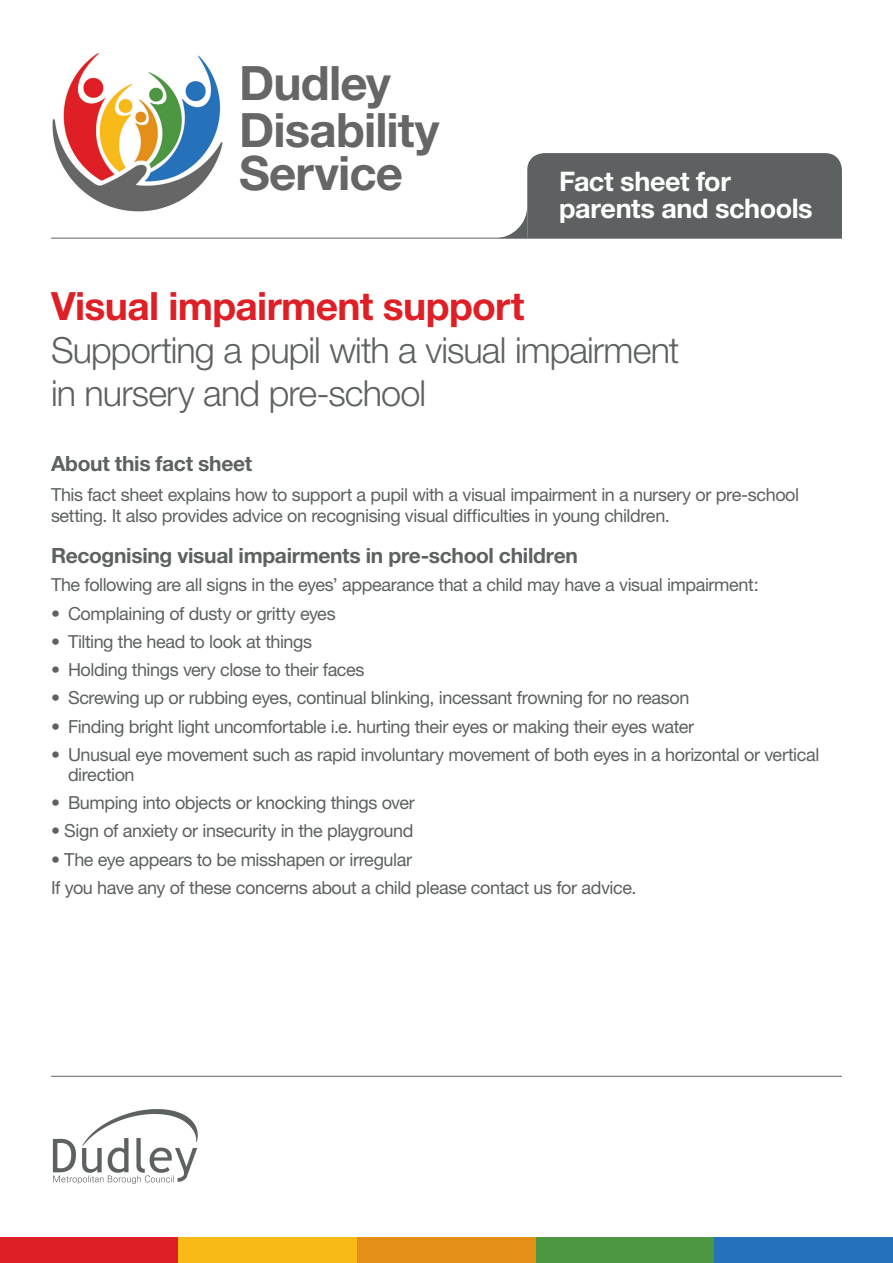
<style>
.page{position:relative;width:893px;height:1263px;background:#fff}
.page>*{position:absolute;margin:0;border:0;box-sizing:border-box;transform-origin:0 0}
.t1{font:700 47.4px/45px "Helvetica Neue";letter-spacing:-.02em;color:#666}
.t2{font:700 39px "Helvetica Neue";letter-spacing:-.015em;color:#de1f26}
.t3{font:300 36px/43.2px "Helvetica Neue";letter-spacing:-.025em;color:#5d6161}
.t4{font:700 27px/27px "Helvetica Neue";letter-spacing:-.015em;color:#fff}
.t5{font:700 21px "Helvetica Neue";letter-spacing:-.015em;color:#5d6161}
.t6{font:18px/21px "Helvetica Neue";letter-spacing:-.025em;color:#5d6161}
</style>
<div class="page">
<div style="left:0;top:1237px;width:179px;height:26px;background:#de1f26"></div>
<div style="left:179px;top:1237px;width:178px;height:26px;background:#f7ba17"></div>
<div style="left:536px;top:1237px;width:178px;height:26px;background:#4d9642"></div>
<div style="left:357px;top:1237px;width:179px;height:26px;background:#e38f18"></div>
<div style="left:714px;top:1237px;width:179px;height:26px;background:#2672ba"></div>
<img style="left:52px;top:53px;width:171px;height:159px">
<img style="left:52px;top:1109px;width:146px;height:75px">
<hr style="left:51px;top:238px;width:791px;height:1px;background:#5d6161">
<hr style="left:51px;top:1076px;width:791px;height:1px;background:#5d6161">
<svg style="left:495px;top:153px;width:347px;height:85px;background:#6b6f6f"></svg>
<h1 class="t1" style="left:239px;top:60px;width:202px">Dudley<br>Disability<br>Service</h1>
<h3 class="t4" style="left:559px;top:167px;width:255px">Fact sheet for parents and schools</h3>
<h2 class="t2" style="left:51px;top:282px;width:475px">Visual impairment support</h2>
<h3 class="t3" style="left:51px;top:328px;width:630px">Supporting a pupil with a visual impairment in nursery and pre-school</h3>
<p class="t5" style="left:51px;top:451px;width:203px">About this fact sheet</p>
<p class="t6" style="left:51px;top:484px;width:750px">This fact sheet explains how to support a pupil with a visual impairment in a nursery or pre-school setting. It also provides advice on recognising visual difficulties in young children.</p>
<p class="t5" style="left:51px;top:542px;width:528px">Recognising visual impairments in pre-school children</p>
<p class="t6" style="left:51px;top:574px;width:709px">The following are all signs in the eyes’ appearance that a child may have a visual impairment:</p>
<p class="t6" style="left:51px;top:602px;width:286px">• Complaining of dusty or gritty eyes</p>
<p class="t6" style="left:51px;top:631px;width:263px">• Tilting the head to look at things</p>
<p class="t6" style="left:51px;top:659px;width:315px">• Holding things very close to their faces</p>
<p class="t6" style="left:51px;top:687px;width:640px">• Screwing up or rubbing eyes, continual blinking, incessant frowning for no reason</p>
<p class="t6" style="left:51px;top:716px;width:645px">• Finding bright light uncomfortable i.e. hurting their eyes or making their eyes water</p>
<p class="t6" style="left:68px;top:744px;width:753px;line-height:19.8px;text-indent:-17px">• Unusual eye movement such as rapid involuntary movement of both eyes in a horizontal or vertical direction</p>
<p class="t6" style="left:51px;top:792px;width:365px">• Bumping into objects or knocking things over</p>
<p class="t6" style="left:51px;top:820px;width:364px">• Sign of anxiety or insecurity in the playground</p>
<p class="t6" style="left:51px;top:845px;width:587px;line-height:28.3px">• The eye appears to be misshapen or irregular<br>If you have any of these concerns about a child please contact us for advice.</p>
</div>
